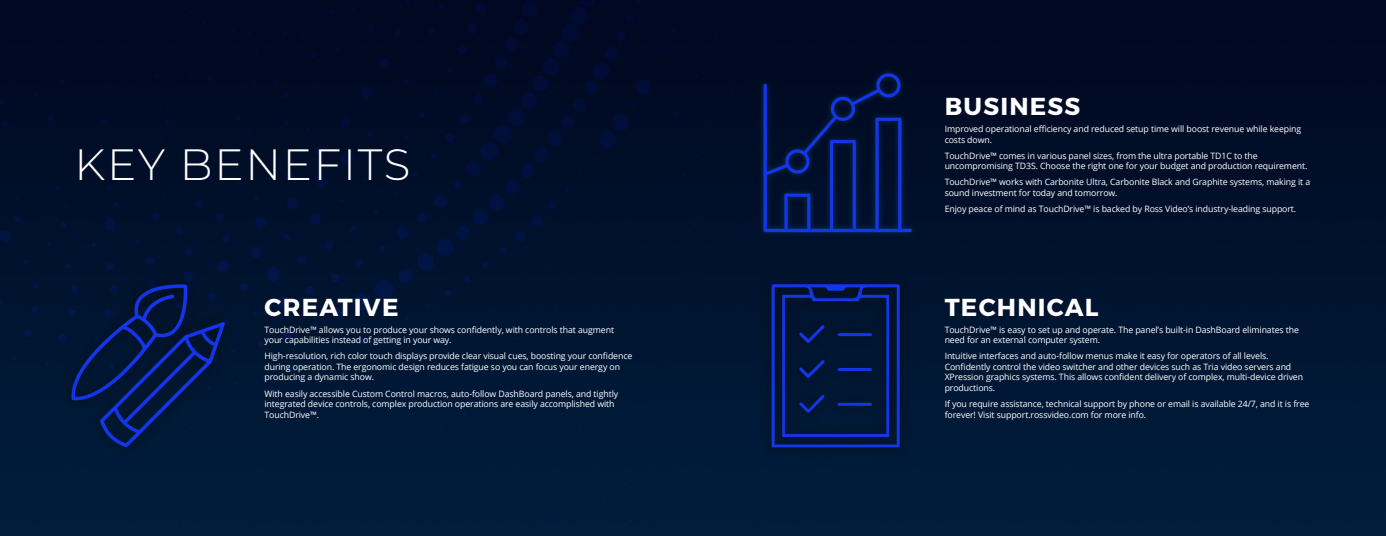
<style>
.page{position:relative;width:1386px;height:536px;background:#fff}
.page>*{position:absolute;margin:0;border:0;box-sizing:border-box;transform-origin:0 0}
.t1{font:300 43.75px "Montserrat";letter-spacing:.04em;color:#fff}
.t2{font:700 24.5px "Montserrat";letter-spacing:.05em;color:#fff}
.t3{font:8.75px/10.5px "Open Sans";letter-spacing:-.01em;color:#fff}
</style>
<div class="page">
<img style="left:0;top:0;width:1386px;height:536px">
<h1 class="t1" style="left:75px;top:140px;width:337px">KEY BENEFITS</h1>
<h2 class="t2" style="left:265px;top:296px;width:135px">CREATIVE</h2>
<p class="t3" style="left:264px;top:324px;width:351px">TouchDrive™ allows you to produce your shows confidently, with controls that augment your capabilities instead of getting in your way.</p>
<p class="t3" style="left:264px;top:350px;width:369px">High-resolution, rich color touch displays provide clear visual cues, boosting your confidence during operation. The ergonomic design reduces fatigue so you can focus your energy on producing a dynamic show.</p>
<p class="t3" style="left:264px;top:388px;width:355px">With easily accessible Custom Control macros, auto-follow DashBoard panels, and tightly integrated device controls, complex production operations are easily accomplished with<br>TouchDrive™.</p>
<h2 class="t2" style="left:945px;top:95px;width:137px">BUSINESS</h2>
<p class="t3" style="left:945px;top:123px;width:358px">Improved operational efficiency and reduced setup time will boost revenue while keeping costs down.</p>
<p class="t3" style="left:945px;top:150px;width:364px">TouchDrive™ comes in various panel sizes, from the ultra portable TD1C to the uncompromising TD3S. Choose the right one for your budget and production requirement.</p>
<p class="t3" style="left:945px;top:177px;width:367px">TouchDrive™ works with Carbonite Ultra, Carbonite Black and Graphite systems, making it a sound investment for today and tomorrow.</p>
<p class="t3" style="left:945px;top:203px;width:353px">Enjoy peace of mind as TouchDrive™ is backed by Ross Video’s industry-leading support.</p>
<h2 class="t2" style="left:945px;top:296px;width:155px">TECHNICAL</h2>
<p class="t3" style="left:945px;top:324px;width:356px">TouchDrive™ is easy to set up and operate. The panel’s built-in DashBoard eliminates the need for an external computer system.</p>
<p class="t3" style="left:945px;top:350px;width:360px">Intuitive interfaces and auto-follow menus make it easy for operators of all levels.<br>Confidently control the video switcher and other devices such as Tria video servers and XPression graphics systems. This allows confident delivery of complex, multi-device driven productions.</p>
<p class="t3" style="left:945px;top:398px;width:366px">If you require assistance, technical support by phone or email is available 24/7, and it is free forever! Visit support.rossvideo.com for more info.</p>
</div>
